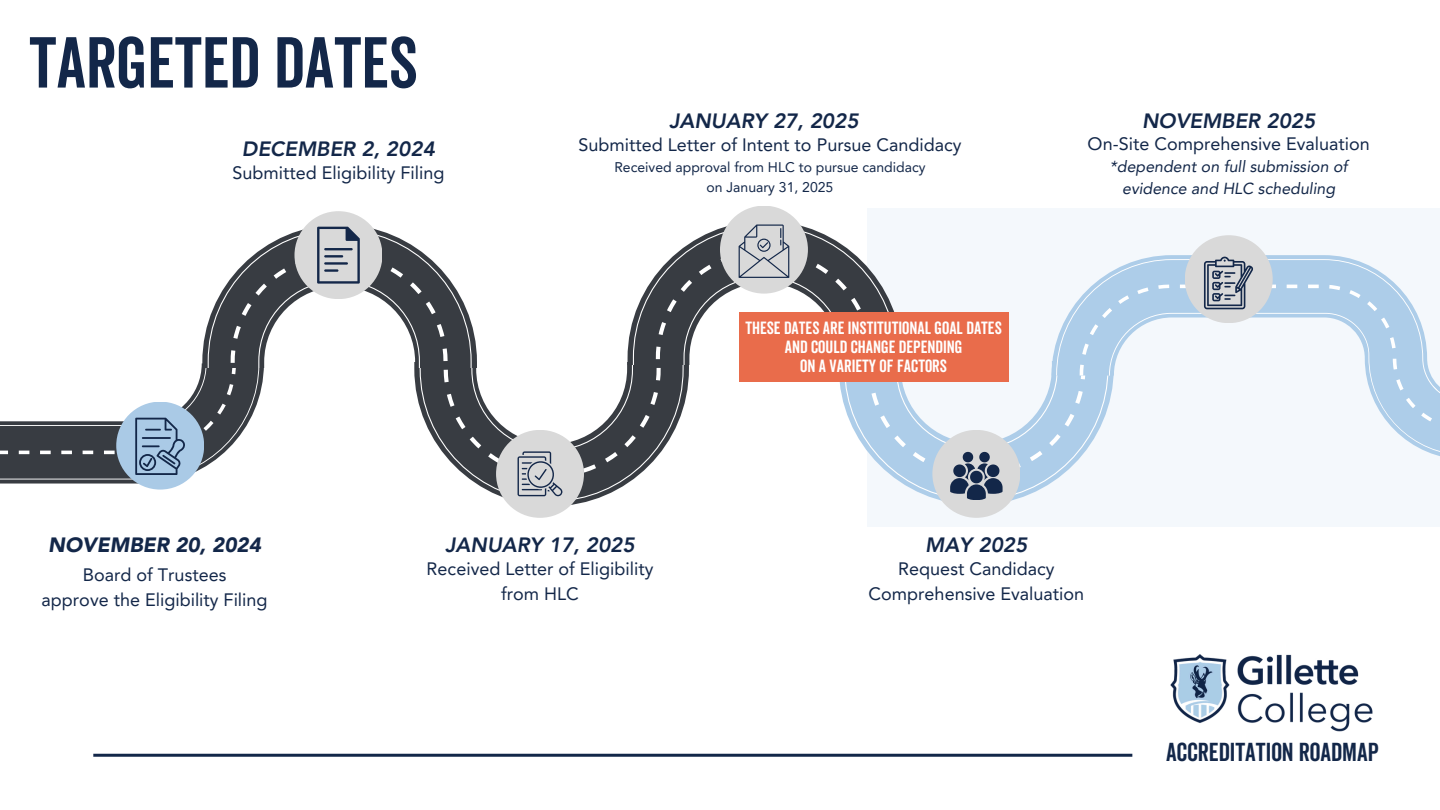
<style>
.page{position:relative;width:1440px;height:810px;background:#fff}
.page>*{position:absolute;margin:0;border:0;box-sizing:border-box;transform-origin:0 0}
.t1{font:69.8px "Veneer Clean";color:#132749}
.t2{font:25.2px "Veneer Clean";color:#132749}
.t3{font:italic 800 20.7px "Avenir LT Pro";color:#132749}
.t4{font:italic 900 20.7px "Avenir LT Pro";color:#132749}
.t5{font:18px "Avenir LT Pro";color:#132749}
.t6{font:17.2px/18.8px "Veneer Clean";color:#fff;text-align:center}
.t7{font:italic 16px "Avenir LT Pro";color:#132749}
.t8{font:14px "Avenir LT Pro";color:#132749}
</style>
<div class="page">
<div style="left:867px;top:208px;width:573px;height:319px;background:#f4f8fc"></div>
<svg style="left:1142px;top:255px;width:209px;height:4px"></svg>
<svg style="left:1114px;top:259px;width:303px;height:54px;fill:#adcde9"></svg>
<svg style="left:1114px;top:313px;width:326px;height:143px"></svg>
<img style="left:1118px;top:654px;width:255px;height:103px">
<hr style="left:93px;top:754px;width:1039px;height:3px;background:#132749">
<div style="left:932px;top:430px;width:88px;height:88px;background:#d9d9d9;border-radius:50%"></div>
<div style="left:294px;top:211px;width:88px;height:88px;background:#d9d9d9;border-radius:50%"></div>
<div style="left:1185px;top:235px;width:88px;height:88px;background:#d9d9d9;border-radius:50%"></div>
<svg style="left:1204px;top:257px;width:49px;height:52px"></svg>
<div style="left:496px;top:430px;width:88px;height:88px;background:#d9d9d9;border-radius:50%"></div>
<div style="left:720px;top:206px;width:88px;height:88px;background:#d9d9d9;border-radius:50%"></div>
<svg style="left:0;top:221px;width:1114px;height:285px"></svg>
<div style="left:740px;top:312px;width:269px;height:69px;background:#e96c4b"></div>
<p class="t1" style="left:29px;top:21px;width:390px">TARGETED DATES</p>
<h3 class="t3" style="left:242px;top:140px;width:194px">DECEMBER 2, 2024</h3>
<h3 class="t5" style="left:232px;top:165px;width:213px">Submitted Eligibility Filing</h3>
<p class="t3" style="left:669px;top:112px;width:191px">JANUARY 27, 2025</p>
<h3 class="t5" style="left:579px;top:137px;width:384px">Submitted Letter of Intent to Pursue Candidacy</h3>
<p class="t8" style="left:614px;top:161px;width:313px">Received approval from HLC to pursue candidacy</p>
<p class="t8" style="left:707px;top:181px;width:128px">on January 31, 2025</p>
<p class="t6" style="left:745px;top:320px;width:258px">THESE DATES ARE INSTITUTIONAL GOAL DATES<br>AND COULD CHANGE DEPENDING<br>ON A VARIETY OF FACTORS</p>
<h4 class="t3" style="left:1142px;top:112px;width:175px">NOVEMBER 2025</h4>
<p class="t5" style="left:1088px;top:136px;width:284px">On-Site Comprehensive Evaluation</p>
<p class="t7" style="left:1110px;top:160px;width:239px">*dependent on full submission of</p>
<p class="t7" style="left:1122px;top:182px;width:215px">evidence and HLC scheduling</p>
<p class="t4" style="left:48px;top:537px;width:214px">NOVEMBER 20, 2024</p>
<p class="t3" style="left:445px;top:537px;width:191px">JANUARY 17, 2025</p>
<p class="t3" style="left:925px;top:537px;width:104px">MAY 2025</p>
<p class="t5" style="left:83px;top:567px;width:145px">Board of Trustees</p>
<p class="t5" style="left:42px;top:592px;width:227px">approve the Eligibility Filing</p>
<p class="t5" style="left:427px;top:562px;width:228px">Received Letter of Eligibility</p>
<p class="t5" style="left:501px;top:587px;width:79px">from HLC</p>
<p class="t5" style="left:898px;top:562px;width:158px">Request Candidacy</p>
<p class="t5" style="left:869px;top:587px;width:217px">Comprehensive Evaluation</p>
<h1 class="t2" style="left:1166px;top:737px;width:214px">ACCREDITATION ROADMAP</h1>
</div>
